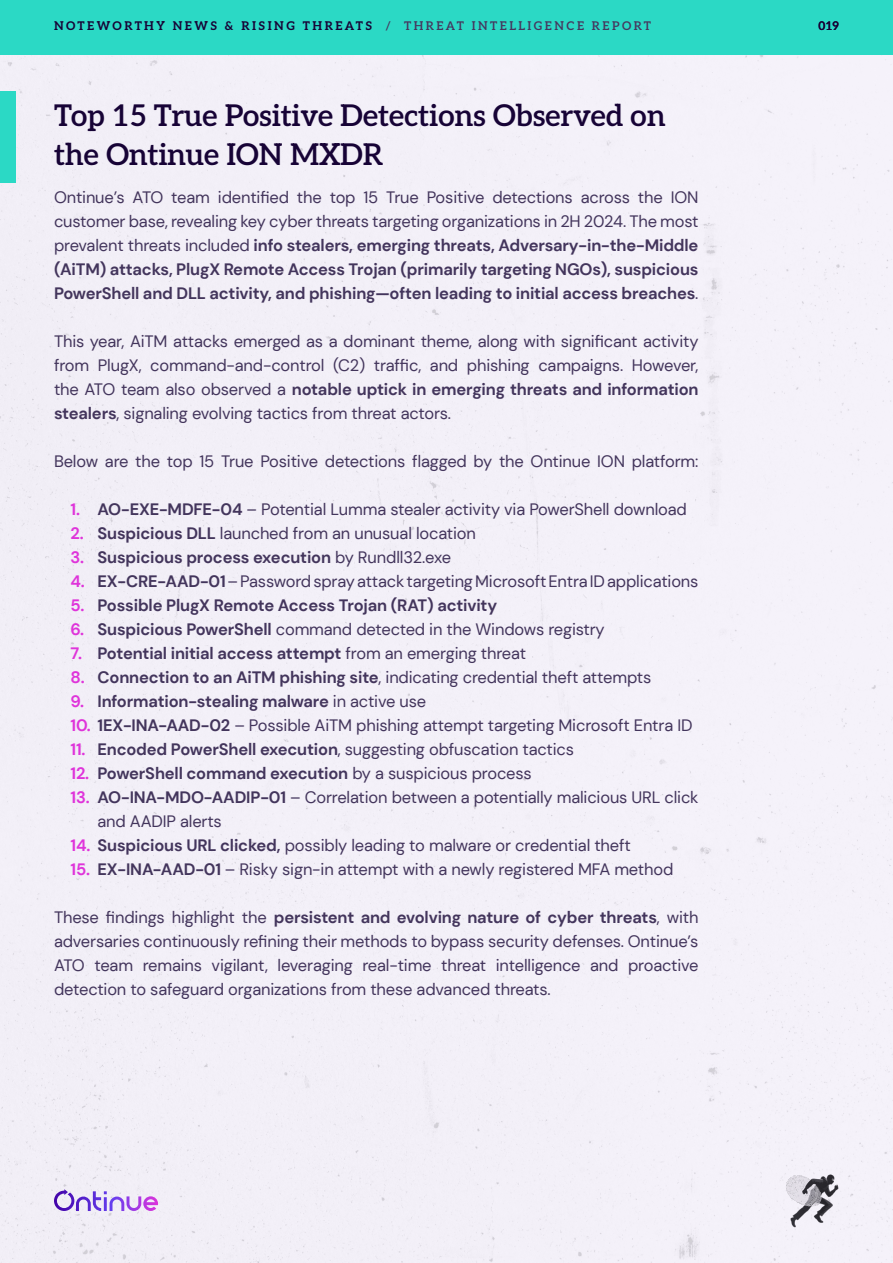
<style>
.page{position:relative;width:893px;height:1263px;background:#fff}
.page>*{position:absolute;margin:0;border:0;box-sizing:border-box;transform-origin:0 0}
.t1{font:600 30px/39px "Aleo";letter-spacing:-.01em;color:#170336}
.Body_Copy{font:16.5px/24px "DM Sans";letter-spacing:-.01em;color:#43355c;text-align:justify}
.Body_Copy-2{font:700 16.5px/24px "DM Sans";letter-spacing:-.01em;color:#43355c;text-align:justify}
.t2{font:700 12px "Aleo";letter-spacing:.2em;color:#170336}
.t3{font:600 12px "Aleo";color:#170336}
.s1{font-weight:600;color:#46365e}
.s2{font-weight:400}
.s3{font-weight:700}
.s4{font-weight:700;color:#df34da}
.s5{color:#df34da}
</style>
<div class="page">
<div style="left:0;top:54px;width:893px;height:1209px;background:#f3f0f8"></div>
<div style="left:0;top:0;width:893px;height:54px;background:#2bd9c5"></div>
<img style="left:784px;top:1171px;width:55px;height:57px">
<svg style="left:54px;top:1189px;width:104px;height:22px"></svg>
<div style="left:0;top:91px;width:16px;height:92px;background:#2bd9c5"></div>
<svg style="left:394px;top:132px;width:34px;height:35px"></svg>
<p class="t2" style="left:54px;top:16px;width:599px">NOTEWORTHY NEWS &amp; RISING THREATS <span class="s1">/ THREAT INTELLIGENCE REPORT</span></p>
<p class="t3" style="left:818px;top:16px;width:22px">019</p>
<h2 class="t1" style="left:54px;top:94px;width:613px">Top 15 True Positive Detections Observed on the Ontinue ION MXDR</h2>
<p class="Body_Copy-2" style="left:54px;top:185px;width:646px"><span class="s2">Ontinue’s ATO team identified the top 15 True Positive detections across the ION customer base, revealing key cyber threats targeting organizations in 2H 2024. The most prevalent threats included</span> info stealers, emerging threats, Adversary-in-the-Middle (AiTM) attacks, PlugX Remote Access Trojan (primarily targeting NGOs), suspicious PowerShell and DLL activity, and phishing—often leading to initial access breaches<span class="s2">.</span></p>
<p class="Body_Copy" style="left:54px;top:329px;width:646px">This year, AiTM attacks emerged as a dominant theme, along with significant activity from PlugX, command-and-control (C2) traffic, and phishing campaigns. However, the ATO team also observed a <span class="s3">notable uptick in emerging threats and information stealers</span>, signaling evolving tactics from threat actors.</p>
<p class="Body_Copy" style="left:54px;top:449px;width:646px">Below are the top 15 True Positive detections flagged by the Ontinue ION platform:</p>
<p class="Body_Copy" style="left:70px;top:497px;width:618px"><span class="s4">1.</span> <span class="s3">AO-EXE-MDFE-04</span> – Potential Lumma stealer activity via PowerShell download</p>
<p class="Body_Copy" style="left:70px;top:521px;width:407px"><span class="s4">2.</span> <span class="s3">Suspicious DLL</span> launched from an unusual location</p>
<p class="Body_Copy-2" style="left:70px;top:545px;width:382px"><span class="s5">3.</span> Suspicious process execution <span class="s2">by Rundll32.exe</span></p>
<p class="Body_Copy" style="left:70px;top:569px;width:629px"><span class="s4">4.</span> <span class="s3">EX-CRE-AAD-01</span> – Password spray attack targeting Microsoft Entra ID applications</p>
<p class="Body_Copy-2" style="left:70px;top:593px;width:428px"><span class="s5">5.</span> Possible PlugX Remote Access Trojan (RAT) activity</p>
<p class="Body_Copy" style="left:70px;top:617px;width:536px"><span class="s4">6.</span> <span class="s3">Suspicious PowerShell</span> command detected in the Windows registry</p>
<p class="Body_Copy-2" style="left:70px;top:641px;width:457px"><span class="s5">7.</span> Potential initial access attempt <span class="s2">from an emerging threat</span></p>
<p class="Body_Copy" style="left:70px;top:665px;width:582px"><span class="s4">8.</span> <span class="s3">Connection to an AiTM phishing site</span>, indicating credential theft attempts</p>
<p class="Body_Copy-2" style="left:70px;top:689px;width:357px"><span class="s5">9.</span> Information-stealing malware <span class="s2">in active use</span></p>
<p class="Body_Copy" style="left:70px;top:713px;width:623px"><span class="s4">10.</span> <span class="s3">1EX-INA-AAD-02</span> – Possible AiTM phishing attempt targeting Microsoft Entra ID</p>
<p class="Body_Copy" style="left:70px;top:737px;width:505px"><span class="s4">11.</span> <span class="s3">Encoded PowerShell execution</span>, suggesting obfuscation tactics</p>
<p class="Body_Copy-2" style="left:70px;top:761px;width:463px"><span class="s5">12.</span> PowerShell command execution <span class="s2">by a suspicious process</span></p>
<p class="Body_Copy" style="left:98px;top:785px;width:603px;text-indent:-27px"><span class="s4">13.</span> <span class="s3">AO-INA-MDO-AADIP-01</span> – Correlation between a potentially malicious URL click and AADIP alerts</p>
<p class="Body_Copy" style="left:70px;top:833px;width:562px"><span class="s4">14.</span> <span class="s3">Suspicious URL clicked,</span> possibly leading to malware or credential theft</p>
<p class="Body_Copy" style="left:70px;top:857px;width:604px"><span class="s4">15.</span> <span class="s3">EX-INA-AAD-01</span> – Risky sign-in attempt with a newly registered MFA method</p>
<p class="Body_Copy" style="left:54px;top:905px;width:646px">These findings highlight the <span class="s3">persistent and evolving nature of cyber threats</span>, with adversaries continuously refining their methods to bypass security defenses. Ontinue’s ATO team remains vigilant, leveraging real-time threat intelligence and proactive detection to safeguard organizations from these advanced threats.</p>
</div>
